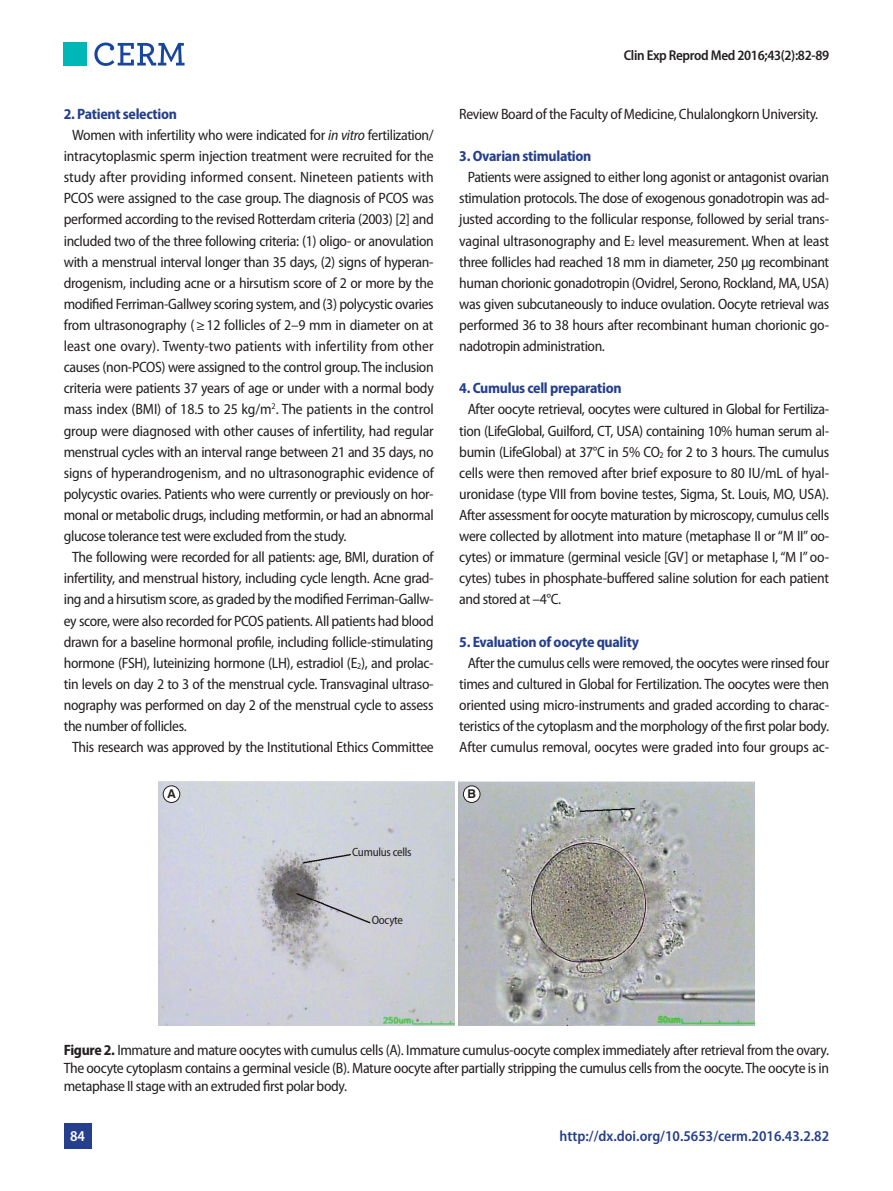
<style>
.page{position:relative;width:893px;height:1191px;background:#fff}
.page>*{position:absolute;margin:0;border:0;box-sizing:border-box;transform-origin:0 0}
.본문{font:semi-condensed 15px/21.1px "Myriad Pro";letter-spacing:-.025em;color:#231f20;text-align:justify}
.표_제목__그림_설명{font:semi-condensed 15px/18px "Myriad Pro";letter-spacing:-.025em;color:#231f20;text-align:justify}
.본문_중제목{font:700 semi-condensed 15px "Myriad Pro";letter-spacing:-.02em;color:#253f8e}
.마스터B_홈페이지{font:600 semi-condensed 15px "Myriad Pro";color:#253f8e}
.t1{font:600 semi-condensed 15px "Myriad Pro";color:#fff}
.마스터B_하시라{font:600 semi-condensed 14.25px "Myriad Pro";letter-spacing:-.025em;color:#231f20}
.t2{font:700 12.15px "Swiss 721 BT";color:#231f20}
.표_항목{font:semi-condensed 12px "Myriad Pro";letter-spacing:-.025em;color:#231f20}
.s1{font-style:italic}
.s2{font-size:8.7px}
.s3{font-weight:700}
</style>
<div class="page">
<div style="left:64px;top:43px;width:23px;height:23px;background:#00b7b8"></div>
<svg style="left:94px;top:43px;width:91px;height:23px"></svg>
<div style="left:64px;top:1123px;width:27px;height:25px;background:#253f8e"></div>
<img style="left:159px;top:781px;width:296px;height:244px">
<img style="left:459px;top:781px;width:296px;height:244px">
<div style="left:163px;top:786px;width:17px;height:16px;background:#fff;border-radius:50%"></div>
<div style="left:163px;top:785px;width:17px;height:17px;border:1px solid #231f20;border-radius:50%"></div>
<div style="left:463px;top:786px;width:17px;height:16px;background:#fff;border-radius:50%"></div>
<div style="left:463px;top:785px;width:17px;height:17px;border:1px solid #231f20;border-radius:50%"></div>
<p class="본문_중제목" style="left:64px;top:104px;width:115px">2. Patient selection</p>
<p class="본문" style="left:64px;top:125px;width:372px;text-indent:9px">Women with infertility who were indicated for <span class="s1">in vitro</span> fertilization/ intracytoplasmic sperm injection treatment were recruited for the study after providing informed consent. Nineteen patients with PCOS were assigned to the case group. The diagnosis of PCOS was performed according to the revised Rotterdam criteria (2003) [2] and included two of the three following criteria: (1) oligo- or anovulation with a menstrual interval longer than 35 days, (2) signs of hyperan&shy;drogenism, including acne or a hirsutism score of 2 or more by the modified Ferriman-Gallwey scoring system, and (3) polycystic ovaries from ultrasonography ( ≥ 12 follicles of 2–9 mm in diameter on at least one ovary). Twenty-two patients with infertility from other causes (non-PCOS) were assigned to the control group. The inclusion criteria were patients 37 years of age or under with a normal body mass index (BMI) of 18.5 to 25 kg/m<sup>2</sup>. The patients in the control group were diagnosed with other causes of infertility, had regular menstrual cycles with an interval range between 21 and 35 days, no signs of hyperandrogenism, and no ultrasonographic evidence of polycystic ovaries. Patients who were currently or previously on hor&shy;monal or metabolic drugs, including metformin, or had an abnormal glucose tolerance test were excluded from the study.</p>
<p class="본문" style="left:64px;top:547px;width:371px;text-indent:9px">The following were recorded for all patients: age, BMI, duration of infertility, and menstrual history, including cycle length. Acne grad&shy;ing and a hirsutism score, as graded by the modified Ferriman-Gallw&shy;ey score, were also recorded for PCOS patients. All patients had blood drawn for a baseline hormonal profile, including follicle-stimulating hormone (FSH), luteinizing hormone (LH), estradiol (E<span class="s2">2</span>), and prolac&shy;tin levels on day 2 to 3 of the menstrual cycle. Transvaginal ultraso&shy;nography was performed on day 2 of the menstrual cycle to assess the number of follicles.</p>
<p class="본문" style="left:72px;top:737px;width:363px">This research was approved by the Institutional Ethics Committee</p>
<p class="마스터B_하시라" style="left:624px;top:47px;width:207px">Clin Exp Reprod Med 2016;43(2):82-89</p>
<p class="본문" style="left:459px;top:104px;width:361px">Review Board of the Faculty of Medicine, Chulalongkorn University.</p>
<p class="본문_중제목" style="left:459px;top:146px;width:134px">3. Ovarian stimulation</p>
<p class="본문" style="left:459px;top:167px;width:371px;text-indent:9px">Patients were assigned to either long agonist or antagonist ovarian stimulation protocols. The dose of exogenous gonadotropin was ad&shy;justed according to the follicular response, followed by serial trans&shy;vaginal ultrasonography and E<span class="s2">2</span> level measurement. When at least three follicles had reached 18 mm in diameter, 250 µg recombinant human chorionic gonadotropin (Ovidrel, Serono, Rockland, MA, USA) was given subcutaneously to induce ovulation. Oocyte retrieval was performed 36 to 38 hours after recombinant human chorionic go&shy;nadotropin administration.</p>
<p class="본문_중제목" style="left:459px;top:379px;width:164px">4. Cumulus cell preparation</p>
<p class="본문" style="left:459px;top:399px;width:371px;text-indent:9px">After oocyte retrieval, oocytes were cultured in Global for Fertiliza&shy;tion (LifeGlobal, Guilford, CT, USA) containing 10% human serum al&shy;bumin (LifeGlobal) at 37°C in 5% CO<span class="s2">2</span> for 2 to 3 hours. The cumulus cells were then removed after brief exposure to 80 IU/mL of hyal&shy;uronidase (type VIII from bovine testes, Sigma, St. Louis, MO, USA).<br>After assessment for oocyte maturation by microscopy, cumulus cells were collected by allotment into mature (metaphase II or “M II” oo&shy;cytes) or immature (germinal vesicle [GV] or metaphase I, “M I” oo&shy;cytes) tubes in phosphate-buffered saline solution for each patient and stored at –4°C.</p>
<p class="본문_중제목" style="left:459px;top:632px;width:181px">5. Evaluation of oocyte quality</p>
<p class="본문" style="left:459px;top:652px;width:371px;text-align:center">After the cumulus cells were removed, the oocytes were rinsed four times and cultured in Global for Fertilization. The oocytes were then oriented using micro-instruments and graded according to charac&shy;teristics of the cytoplasm and the morphology of the first polar body.<br>After cumulus removal, oocytes were graded into four groups ac-</p>
<p class="t2" style="left:167px;top:786px;width:10px">A</p>
<p class="t2" style="left:467px;top:786px;width:10px">B</p>
<p class="표_항목" style="left:352px;top:845px;width:61px">Cumulus cells</p>
<p class="표_항목" style="left:372px;top:913px;width:33px">Oocyte</p>
<p class="표_제목__그림_설명" style="left:64px;top:1041px;width:767px"><span class="s3">Figure 2.</span> Immature and mature oocytes with cumulus cells (A). Immature cumulus-oocyte complex immediately after retrieval from the ovary.<br>The oocyte cytoplasm contains a germinal vesicle (B). Mature oocyte after partially stripping the cumulus cells from the oocyte. The oocyte is in metaphase II stage with an extruded first polar body.</p>
<p class="t1" style="left:70px;top:1127px;width:16px">84</p>
<p class="마스터B_홈페이지" style="left:560px;top:1127px;width:271px">http://dx.doi.org/10.5653/cerm.2016.43.2.82</p>
</div>
